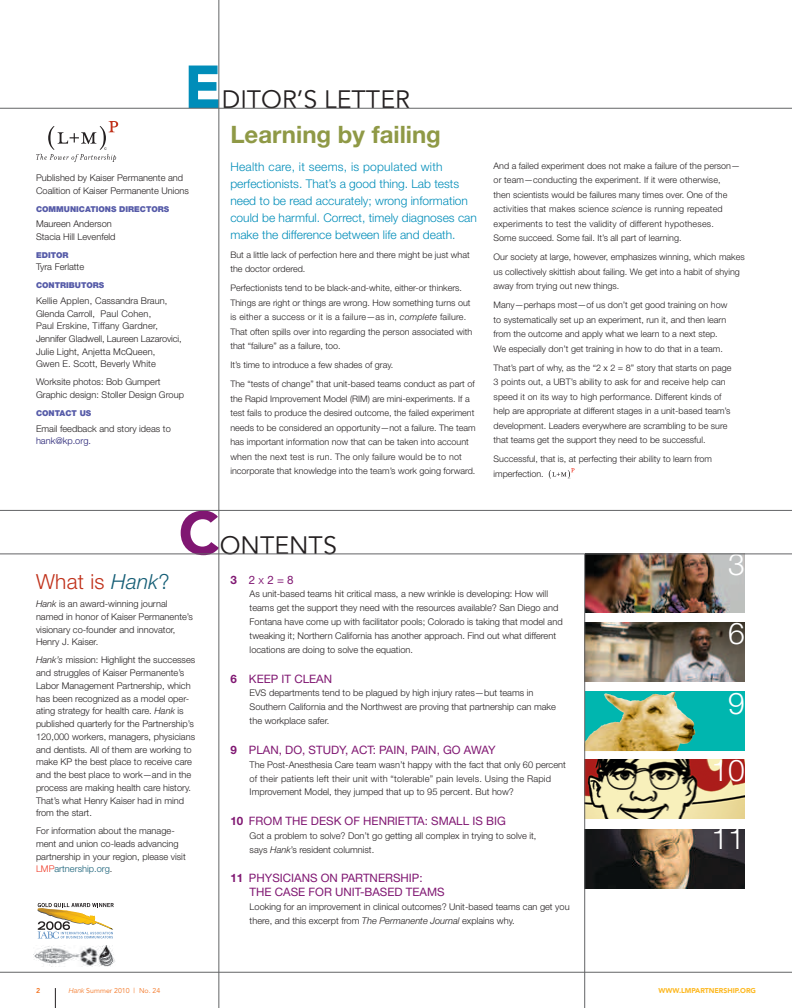
<style>
.page{position:relative;width:792px;height:1008px;background:#fff}
.page>*{position:absolute;margin:0;border:0;box-sizing:border-box;transform-origin:0 0}
.t1{font:900 60px "Avenir";color:#008db9}
.t2{font:900 60px "Avenir";color:#801772}
.t3{font:300 30px "Helvetica Neue LT Std";color:#fff}
.t4{font:25px "Avenir";color:#231f20}
.t5{font:700 24px "Helvetica Neue LT Std";color:#8f9946}
.t6{font:300 20.8px "Helvetica Neue LT Std";letter-spacing:.015em;color:#c0311a}
.t7{font:300 12px/17px "Helvetica Neue LT Std";color:#008db9}
.t8{font:11.6px "Helvetica Neue LT Std";color:#801772}
.t9{font:300 9.3px/12.7px "Helvetica Neue LT Std";color:#231f20}
.t10{font:300 9.3px "Helvetica Neue LT Std";color:#221e72}
.t11{font:300 9px/14.5px "Helvetica Neue LT Std";color:#231f20}
.t12{font:900 8.1px "Helvetica Neue LT Std";color:#565ba8}
.t13{font:900 7px "Avenir";color:#fdb924}
.t14{font:7px "Avenir";color:#f37421}
.t15{font:800 7px "Avenir";color:#f37421}
.s1{font-style:italic}
.s2{font-style:italic;color:#155e76}
.s3{color:#155e76}
.s4{color:#ef3825}
.s5{font-weight:700}
.s6{font-weight:300}
.s7{font-family:"Helvetica Neue LT Std";font-weight:300;font-style:italic}
</style>
<div class="page">
<hr style="left:0;top:108px;width:792px;height:1px;background:#636466">
<img style="left:585px;top:829px;width:160px;height:59px">
<svg style="left:585px;top:759px;width:160px;height:59px;background:#b09271"></svg>
<svg style="left:585px;top:692px;width:160px;height:59px;background:#60b28c"></svg>
<img style="left:585px;top:623px;width:160px;height:59px">
<img style="left:585px;top:555px;width:160px;height:58px">
<svg style="left:55px;top:988px;width:1px;height:20px"></svg>
<svg style="left:36px;top:121px;width:82px;height:41px"></svg>
<hr style="left:219px;top:0;width:1px;height:1008px;background:#636466">
<svg style="left:549px;top:468px;width:26px;height:11px"></svg>
<hr style="left:0;top:972px;width:792px;height:1px;background:#636466">
<img style="left:604px;top:692px;width:68px;height:12px">
<svg style="left:37px;top:903px;width:77px;height:36px"></svg>
<img style="left:34px;top:945px;width:81px;height:22px">
<hr style="left:0;top:554px;width:792px;height:1px;background:#636466">
<hr style="left:0;top:510px;width:792px;height:1px;background:#636466">
<hr style="left:584px;top:554px;width:1px;height:454px;background:#636466">
<h1 class="t1" style="left:184px;top:51px;width:39px">E</h1>
<h3 class="t4" style="left:222px;top:85px;width:190px">DITOR’S LETTER</h3>
<p class="t9" style="left:36px;top:171px;width:155px">Published by Kaiser Permanente and<br>Coalition of Kaiser Permanente Unions</p>
<p class="t12" style="left:36px;top:204px;width:135px">COMMUNICATIONS DIRECTORS</p>
<p class="t9" style="left:36px;top:217px;width:81px">Maureen Anderson<br>Stacia Hill Levenfeld</p>
<p class="t12" style="left:36px;top:250px;width:34px">EDITOR</p>
<p class="t9" style="left:36px;top:261px;width:50px">Tyra Ferlatte</p>
<p class="t12" style="left:36px;top:281px;width:70px">CONTRIBUTORS</p>
<p class="t9" style="left:36px;top:294px;width:147px">Kellie Applen, Cassandra Braun,<br>Glenda Carroll, Paul Cohen,<br>Paul Erskine, Tiffany Gardner,<br>Jennifer Gladwell, Laureen Lazarovici,<br>Julie Light, Anjetta McQueen,<br>Gwen E. Scott, Beverly White</p>
<p class="t9" style="left:36px;top:376px;width:150px">Worksite photos: Bob Gumpert<br>Graphic design: Stoller Design Group</p>
<p class="t12" style="left:36px;top:408px;width:13px">CONTA</p>
<p class="t12" style="left:65px;top:408px;width:21px">CT US</p>
<p class="t9" style="left:36px;top:422px;width:136px">Email feedback and story ideas to</p>
<p class="t10" style="left:36px;top:435px;width:57px">hank@kp.org.</p>
<h3 class="t5" style="left:230px;top:119px;width:212px">Learning by failing</h3>
<p class="t7" style="left:230px;top:158px;width:248px">Health care, it seems, is populated with perfectionists. That’s a good thing. Lab tests need to be read accurately; wrong information could be harmful. Correct, timely diagnoses can make the difference between life and death.</p>
<p class="t11" style="left:230px;top:247px;width:241px">But a little lack of perfection here and there might be just what the doctor ordered.</p>
<p class="t11" style="left:230px;top:281px;width:243px">Perfectionists tend to be black-and-white, either-or thinkers.<br>Things are right or things are wrong. How something turns out is either a success or it is a failure—as in, <span class="s1">complete</span> failure.<br>That often spills over into regarding the person associated with that “failure” as a failure, too.</p>
<p class="t11" style="left:230px;top:355px;width:246px;line-height:19px">It’s time to introduce a few shades of gray.<br>The “tests of change” that unit-based teams conduct as part of</p>
<p class="t11" style="left:230px;top:391px;width:247px">the Rapid Improvement Model (RIM) are mini-experiments. If a test fails to produce the desired outcome, the failed experiment needs to be considered an opportunity—not a failure. The team has important information now that can be taken into account when the next test is run. The only failure would be to not incorporate that knowledge into the team’s work going forward.</p>
<p class="t11" style="left:494px;top:158px;width:248px">And a failed experiment does not make a failure of the person— or team—conducting the experiment. If it were otherwise,<br>then scientists would be failures many times over. One of the activities that makes science <span class="s1">science</span> is running repeated experiments to test the validity of different hypotheses.<br>Some succeed. Some fail. It’s all part of learning.</p>
<p class="t11" style="left:494px;top:250px;width:253px">Our society at large, however, emphasizes winning, which makes us collectively skittish about failing. We get into a habit of shying away from trying out new things.</p>
<p class="t11" style="left:494px;top:298px;width:235px">Many—perhaps most—of us don’t get good training on how to systematically set up an experiment, run it, and then learn from the outcome and apply what we learn to a next step.<br>We especially don’t get training in how to do that in a team.</p>
<p class="t11" style="left:494px;top:360px;width:239px">That’s part of why, as the “2 x 2 = 8” story that starts on page 3 points out, a UBT’s ability to ask for and receive help can speed it on its way to high performance. Different kinds of help are appropriate at different stages in a unit-based team’s development. Leaders everywhere are scrambling to be sure that teams get the support they need to be successful.</p>
<p class="t11" style="left:494px;top:452px;width:220px">Successful, that is, at perfecting their ability to learn from imperfection.</p>
<h1 class="t2" style="left:179px;top:497px;width:43px">C</h1>
<h3 class="t4" style="left:220px;top:531px;width:119px">ONTENTS</h3>
<h3 class="t6" style="left:36px;top:569px;width:135px">What is <span class="s2">Hank</span><span class="s3">?</span></h3>
<p class="t9" style="left:36px;top:597px;width:158px"><span class="s1">Hank</span> is an award-winning journal named in honor of Kaiser Permanente’s visionary co-founder and innovator,<br>Henry J. Kaiser.</p>
<p class="t9" style="left:36px;top:654px;width:161px"><span class="s1">Hank’s</span> mission: Highlight the successes and struggles of Kaiser Permanente’s Labor Management Partnership, which has been recognized as a model oper&shy;ating strategy for health care. <span class="s1">Hank</span> is published quarterly for the Partnership’s 120,000 workers, managers, physicians and dentists. All of them are working to make KP the best place to receive care and the best place to work—and in the process are making health care history.<br>That’s what Henry Kaiser had in mind from the start.</p>
<p class="t9" style="left:36px;top:824px;width:151px">For information about the manage&shy;ment and union co-leads advancing partnership in your region, please visit<br><span class="s4">LMP</span><span class="s3">artnership.org</span>.</p>
<p class="t8" style="left:230px;top:573px;width:65px"><span class="s5">3</span> 2 <span class="s6">x</span> 2 = 8</p>
<p class="t9" style="left:250px;top:587px;width:315px;line-height:13.9px">As unit-based teams hit critical mass, a new wrinkle is developing: How will teams get the support they need with the resources available? San Diego and Fontana have come up with facilitator pools; Colorado is taking that model and tweaking it; Northern California has another approach. Find out what different locations are doing to solve the equation.</p>
<p class="t8" style="left:230px;top:671px;width:35px"><span class="s5">6</span> KEEP</p>
<p class="t8" style="left:282px;top:671px;width:22px">IT CLEAN</p>
<p class="t9" style="left:250px;top:686px;width:308px;line-height:13.9px">EVS departments tend to be plagued by high injury rates—but teams in<br>Southern California and the Northwest are proving that partnership can make the workplace safer.</p>
<p class="t8" style="left:230px;top:743px;width:34px"><span class="s5">9</span> PLAN</p>
<p class="t8" style="left:279px;top:743px;width:140px">, DO , STUDY, ACT: PAIN , PAIN</p>
<p class="t8" style="left:437px;top:743px;width:37px">, GO AWAY</p>
<p class="t9" style="left:250px;top:757px;width:318px;line-height:13.9px">The Post-Anesthesia Care team wasn’t happy with the fact that only 60 percent of their patients left their unit with “tolerable” pain levels. Using the Rapid<br>Improvement Model, they jumped that up to 95 percent. But how?</p>
<p class="t8" style="left:230px;top:814px;width:35px"><span class="s5">10</span> FROM</p>
<p class="t8" style="left:286px;top:814px;width:9px">THE</p>
<p class="t8" style="left:311px;top:814px;width:17px">DESK</p>
<p class="t8" style="left:345px;top:814px;width:35px">OF HENRIETTA</p>
<p class="t8" style="left:425px;top:814px;width:23px">: SMALL</p>
<p class="t8" style="left:472px;top:814px;width:28px">IS BIG</p>
<p class="t9" style="left:250px;top:828px;width:288px;line-height:13.9px">Got a problem to solve? Don’t go getting all complex in trying to solve it, says <span class="s1">Hank</span>’s resident columnist.</p>
<p class="t8" style="left:230px;top:871px;width:34px"><span class="s5">11</span> PHYSICIANS</p>
<p class="t8" style="left:321px;top:871px;width:29px">ON PARTNERSHIP</p>
<p class="t8" style="left:419px;top:871px;width:5px">:</p>
<p class="t8" style="left:250px;top:885px;width:34px">THE CASE</p>
<p class="t8" style="left:309px;top:885px;width:9px">FOR</p>
<p class="t8" style="left:335px;top:885px;width:46px">UNIT-BASE</p>
<p class="t8" style="left:395px;top:885px;width:21px">D TEAMS</p>
<p class="t9" style="left:250px;top:900px;width:322px;line-height:13.9px">Looking for an improvement in clinical outcomes? Unit-based teams can get you there, and this excerpt from <span class="s1">The Permanente Journal</span> explains why.</p>
<h2 class="t3" style="left:728px;top:546px;width:18px">3</h2>
<h2 class="t3" style="left:728px;top:615px;width:18px">6</h2>
<h2 class="t3" style="left:728px;top:685px;width:18px">9</h2>
<h2 class="t3" style="left:711px;top:752px;width:35px">10</h2>
<h2 class="t3" style="left:711px;top:820px;width:35px">11</h2>
<p class="t15" style="left:36px;top:987px;width:6px">2</p>
<p class="t14" style="left:69px;top:987px;width:93px"><span class="s7">Hank</span> Summer 2010 | No. 24</p>
<p class="t13" style="left:659px;top:987px;width:99px">WWW.LMPARTNERSHIP.ORG</p>
</div>
